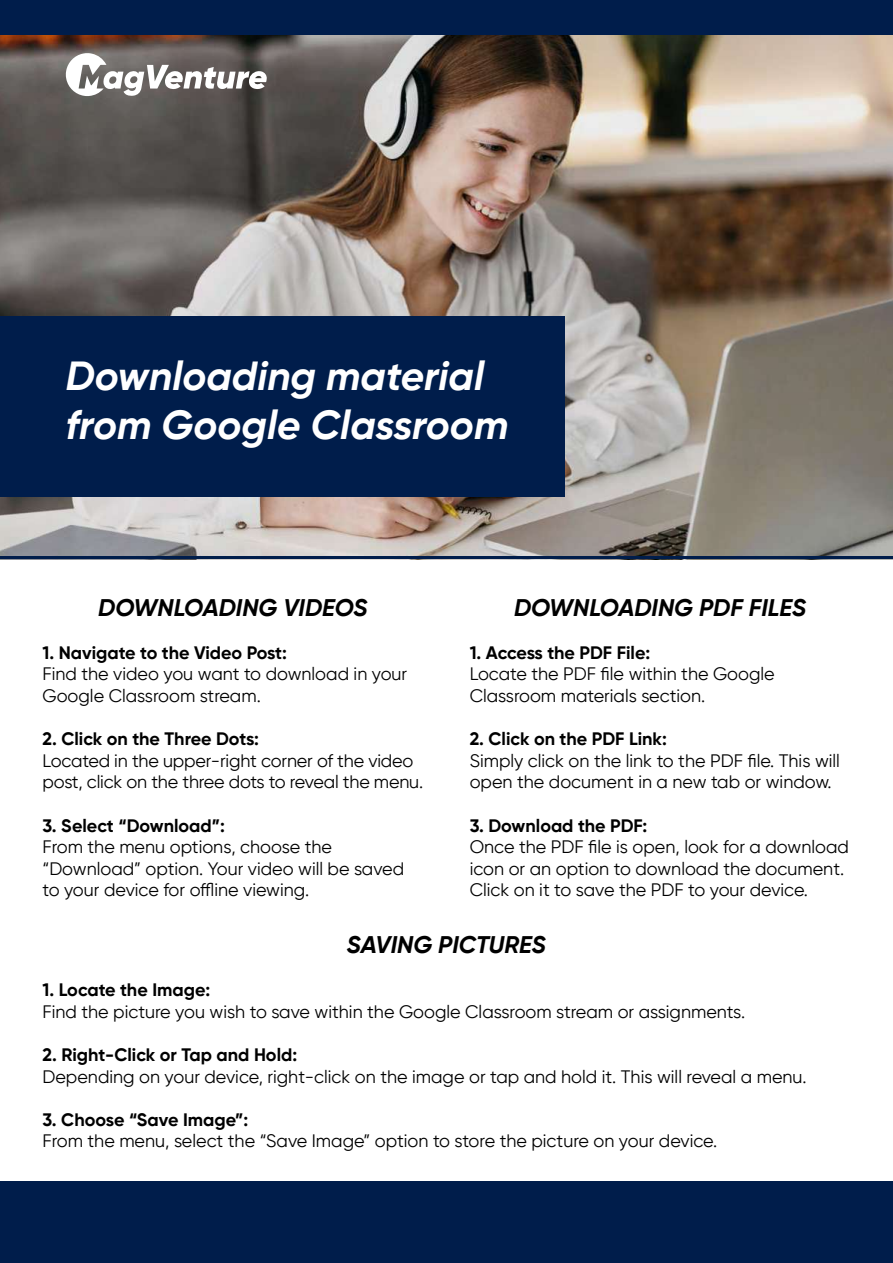
<style>
.page{position:relative;width:893px;height:1263px;background:#fff}
.page>*{position:absolute;margin:0;border:0;box-sizing:border-box;transform-origin:0 0}
.t1{font:italic 700 40.5px/48.6px "Gilroy";color:#fff}
.t2{font:italic 700 24px "Gilroy";color:#000}
.t3{font:18px/21.6px "Gilroy";color:#000}
.t4{font:700 18px "Gilroy";color:#000}
</style>
<div class="page">
<img style="left:0;top:34px;width:893px;height:525px">
<div style="left:0;top:317px;width:565px;height:180px;background:#001d4b"></div>
<svg style="left:66px;top:53px;width:201px;height:43px"></svg>
<div style="left:0;top:1181px;width:893px;height:82px;background:#001d4b"></div>
<div style="left:0;top:0;width:893px;height:34px;background:#001d4b"></div>
<hr style="left:0;top:556px;width:893px;height:2px;background:#001d4b">
<h1 class="t1" style="left:66px;top:355px;width:444px">Downloading material from Google Classroom</h1>
<h2 class="t2" style="left:98px;top:598px;width:271px">DOWNLOADING VIDEOS</h2>
<p class="t4" style="left:43px;top:645px;width:246px">1. Navigate to the Video Post:</p>
<p class="t3" style="left:43px;top:665px;width:366px">Find the video you want to download in your<br>Google Classroom stream.</p>
<p class="t4" style="left:43px;top:732px;width:218px">2. Click on the Three Dots:</p>
<p class="t3" style="left:43px;top:751px;width:382px">Located in the upper-right corner of the video post, click on the three dots to reveal the menu.</p>
<p class="t4" style="left:43px;top:818px;width:184px">3. Select “Download”:</p>
<p class="t3" style="left:43px;top:838px;width:363px">From the menu options, choose the “Download” option. Your video will be saved to your device for o昀툀ine viewing.</p>
<h2 class="t2" style="left:514px;top:598px;width:294px">DOWNLOADING PDF FILES</h2>
<p class="t4" style="left:470px;top:645px;width:182px">1. Access the PDF File:</p>
<p class="t3" style="left:470px;top:663px;width:307px">Locate the PDF 昀椀le within the Google<br>Classroom materials section.</p>
<p class="t4" style="left:470px;top:732px;width:199px">2. Click on the PDF Link:</p>
<p class="t3" style="left:470px;top:749px;width:372px">Simply click on the link to the PDF 昀椀le. This will open the document in a new tab or window.</p>
<p class="t4" style="left:470px;top:818px;width:179px">3. Download the PDF:</p>
<p class="t3" style="left:470px;top:836px;width:381px">Once the PDF 昀椀le is open, look for a download icon or an option to download the document.<br>Click on it to save the PDF to your device.</p>
<h2 class="t2" style="left:347px;top:935px;width:201px">SAVING PICTURES</h2>
<p class="t4" style="left:43px;top:983px;width:169px">1. Locate the Image:</p>
<p class="t3" style="left:43px;top:1002px;width:704px">Find the picture you wish to save within the Google Classroom stream or assignments.</p>
<p class="t4" style="left:43px;top:1048px;width:256px">2. Right-Click or Tap and Hold:</p>
<p class="t3" style="left:43px;top:1065px;width:766px">Depending on your device, right-click on the image or tap and hold it. This will reveal a menu.</p>
<p class="t4" style="left:43px;top:1113px;width:207px">3. Choose “Save Image”:</p>
<p class="t3" style="left:43px;top:1132px;width:676px">From the menu, select the “Save Image” option to store the picture on your device.</p>
</div>
